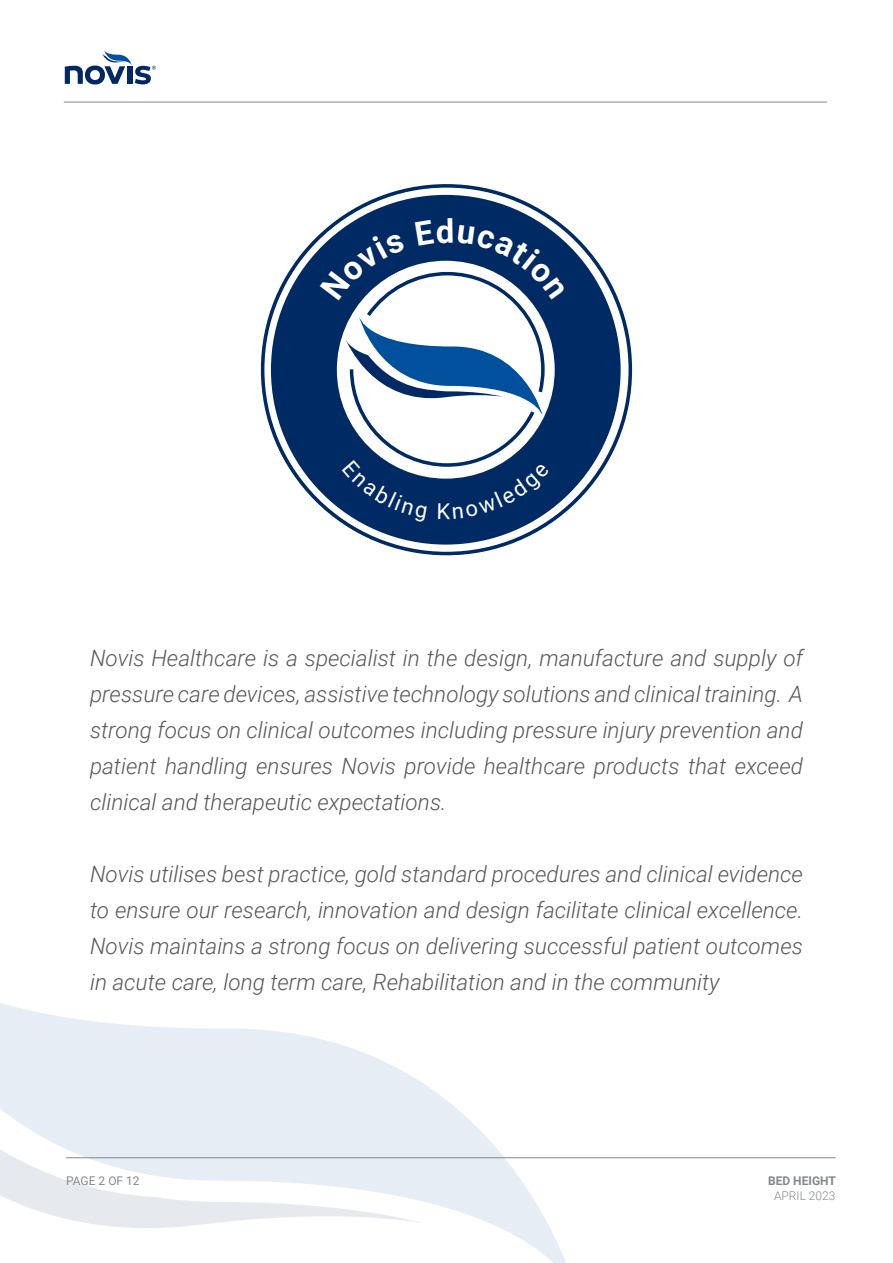
<style>
.page{position:relative;width:893px;height:1263px;background:#fff}
.page>*{position:absolute;margin:0;border:0;box-sizing:border-box;transform-origin:0 0}
.t1{font:italic 300 22.5px/36px "Roboto";color:#57585a;text-align:justify}
.t2{font:12px "Roboto";color:#83888c}
.t3{font:700 12px "Roboto";color:#83888c}
.t4{font:300 12px "Roboto";color:#83888c}
</style>
<div class="page">
<svg style="left:0;top:1003px;width:578px;height:260px;fill:#e6edf5"></svg>
<hr style="left:64px;top:102px;width:763px;height:1px;background:#83888c">
<hr style="left:66px;top:1157px;width:770px;height:1px;background:#83888c">
<svg style="left:65px;top:50px;width:91px;height:35px"></svg>
<svg style="left:261px;top:184px;width:371px;height:371px"></svg>
<svg style="left:320px;top:218px;width:246px;height:304px"></svg>
<p class="t1" style="left:90px;top:641px;width:714px">Novis Healthcare is a specialist in the design, manufacture and supply of pressure care devices, assistive technology solutions and clinical training. A strong focus on clinical outcomes including pressure injury prevention and patient handling ensures Novis provide healthcare products that exceed clinical and therapeutic expectations.</p>
<p class="t1" style="left:90px;top:857px;width:714px">Novis utilises best practice, gold standard procedures and clinical evidence to ensure our research, innovation and design facilitate clinical excellence.<br>Novis maintains a strong focus on delivering successful patient outcomes in acute care, long term care, Rehabilitation and in the community</p>
<p class="t2" style="left:66px;top:1175px;width:75px">PAGE 2 OF 12</p>
<p class="t3" style="left:768px;top:1174px;width:69px">BED HEIGHT</p>
<p class="t4" style="left:774px;top:1189px;width:63px">APRIL 2023</p>
</div>
